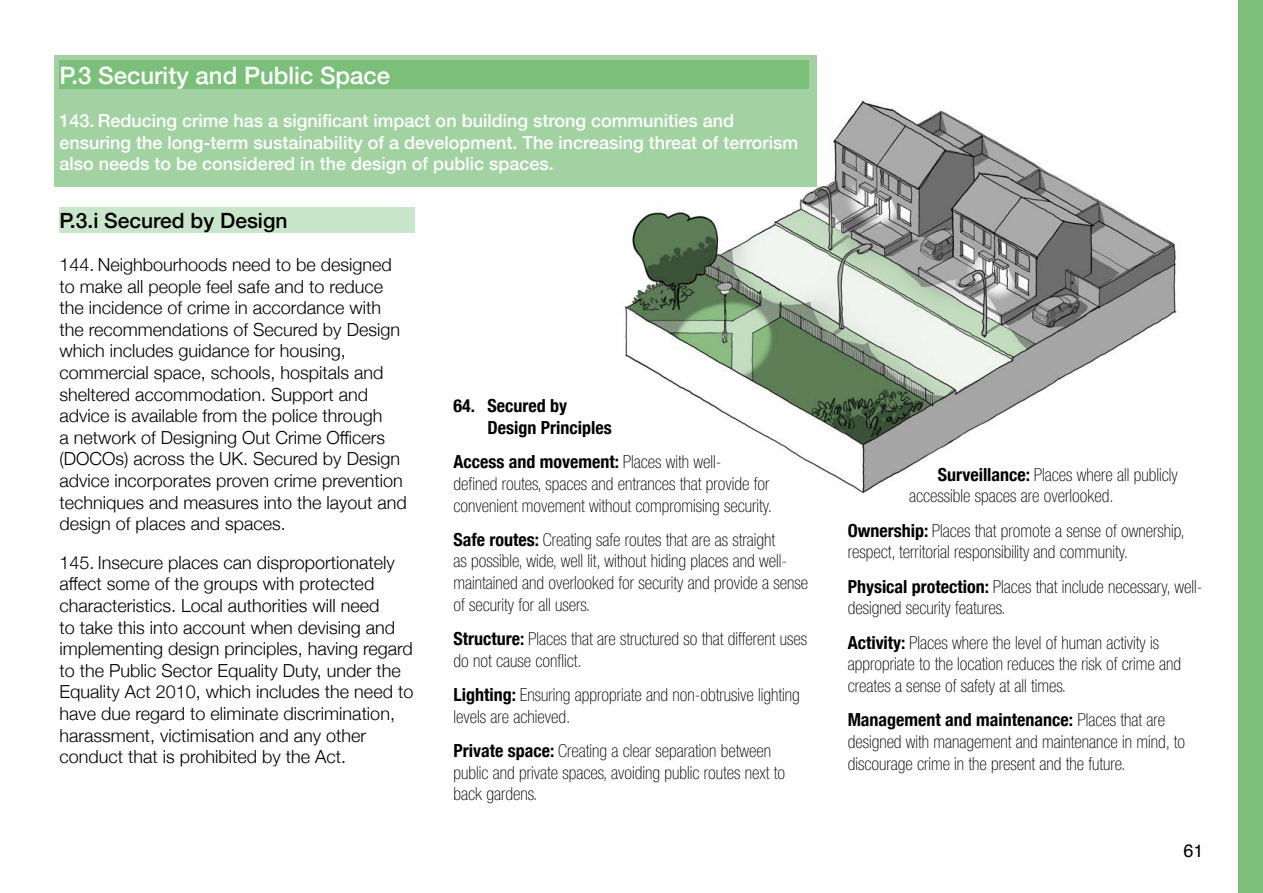
<style>
.page{position:relative;width:1263px;height:893px;background:#fff}
.page>*{position:absolute;margin:0;border:0;box-sizing:border-box;transform-origin:0 0}
.t1{font:500 24px "Helvetica Neue";color:#fff}
.t2{font:500 21px "Helvetica Neue";color:#000}
.t3{font:100 condensed 18px/21.6px "Helvetica Neue LT Std";color:#000}
.t4{font:300 18px/21.6px "Helvetica Neue";color:#000}
.t5{font:500 18px/21.6px "Helvetica Neue";color:#fff}
.t6{font:700 condensed 18px/21.6px "Helvetica Neue";color:#000}
.t7{font:18px "Helvetica";color:#000}
.s1{font-family:"Helvetica Neue";font-weight:700}
</style>
<div class="page">
<div style="left:1238px;top:0;width:25px;height:893px;background:#7bbf7a"></div>
<img style="left:624px;top:84px;width:553px;height:410px">
<div style="left:54px;top:55px;width:762px;height:132px;background:#a3d2a2"></div>
<div style="left:60px;top:207px;width:355px;height:25px;background:#cae6ca"></div>
<div style="left:60px;top:61px;width:749px;height:28px;background:#7bbf7a"></div>
<p class="t1" style="left:60px;top:56px;width:332px">P.3 Security and Public Space</p>
<p class="t5" style="left:60px;top:109px;width:740px">143. Reducing crime has a significant impact on building strong communities and ensuring the long-term sustainability of a development. The increasing threat of terrorism also needs to be considered in the design of public spaces.</p>
<p class="t2" style="left:60px;top:203px;width:229px">P.3.i Secured by Design</p>
<p class="t4" style="left:60px;top:252px;width:342px">144. Neighbourhoods need to be designed to make all people feel safe and to reduce the incidence of crime in accordance with the recommendations of Secured by Design which includes guidance for housing, commercial space, schools, hospitals and sheltered accommodation. Support and advice is available from the police through</p>
<p class="t4" style="left:60px;top:425px;width:327px">a network of Designing Out Crime Officers</p>
<p class="t4" style="left:60px;top:447px;width:349px">(DOCOs) across the UK. Secured by Design advice incorporates proven crime prevention techniques and measures into the layout and design of places and spaces.</p>
<p class="t4" style="left:60px;top:550px;width:337px">145. Insecure places can disproportionately</p>
<p class="t4" style="left:60px;top:572px;width:316px">affect some of the groups with protected</p>
<p class="t4" style="left:60px;top:593px;width:355px">characteristics. Local authorities will need<br>to take this into account when devising and implementing design principles, having regard to the Public Sector Equality Duty, under the Equality Act 2010, which includes the need to have due regard to eliminate discrimination, harassment, victimisation and any other conduct that is prohibited by the Act.</p>
<p class="t6" style="left:488px;top:395px;width:126px;text-indent:-34px">64. Secured by<br>Design Principles</p>
<p class="t3" style="left:454px;top:451px;width:320px"><span class="s1">Access and movement:</span> Places with well-<br>defned routes, spaces and entrances that provide for convenient movement without compromising security.</p>
<p class="t3" style="left:454px;top:529px;width:356px"><span class="s1">Safe routes:</span> Creating safe routes that are as straight<br>as possible, wide, well lit, without hiding places and well&shy;maintained and overlooked for security and provide a sense of security for all users.</p>
<p class="t3" style="left:454px;top:628px;width:355px"><span class="s1">Structure:</span> Places that are structured so that different uses do not cause confict.</p>
<p class="t3" style="left:454px;top:684px;width:348px"><span class="s1">Lighting:</span> Ensuring appropriate and non-obtrusive lighting levels are achieved.</p>
<p class="t3" style="left:454px;top:740px;width:333px"><span class="s1">Private space:</span> Creating a clear separation between public and private spaces, avoiding public routes next to back gardens.</p>
<p class="t3" style="left:909px;top:464px;width:270px;text-indent:28px"><span class="s1">Surveillance:</span> Places where all publicly accessible spaces are overlooked.</p>
<p class="t3" style="left:848px;top:519px;width:339px"><span class="s1">Ownership:</span> Places that promote a sense of ownership, respect, territorial responsibility and community.</p>
<p class="t3" style="left:848px;top:575px;width:356px"><span class="s1">Physical protection:</span> Places that include necessary, well&shy;designed security features.</p>
<p class="t3" style="left:848px;top:631px;width:335px"><span class="s1">Activity:</span> Places where the level of human activity is appropriate to the location reduces the risk of crime and creates a sense of safety at all times.</p>
<p class="t3" style="left:848px;top:709px;width:339px"><span class="s1">Management and maintenance:</span> Places that are designed with management and maintenance in mind, to discourage crime in the present and the future.</p>
<p class="t7" style="left:1183px;top:837px;width:22px">61</p>
</div>
